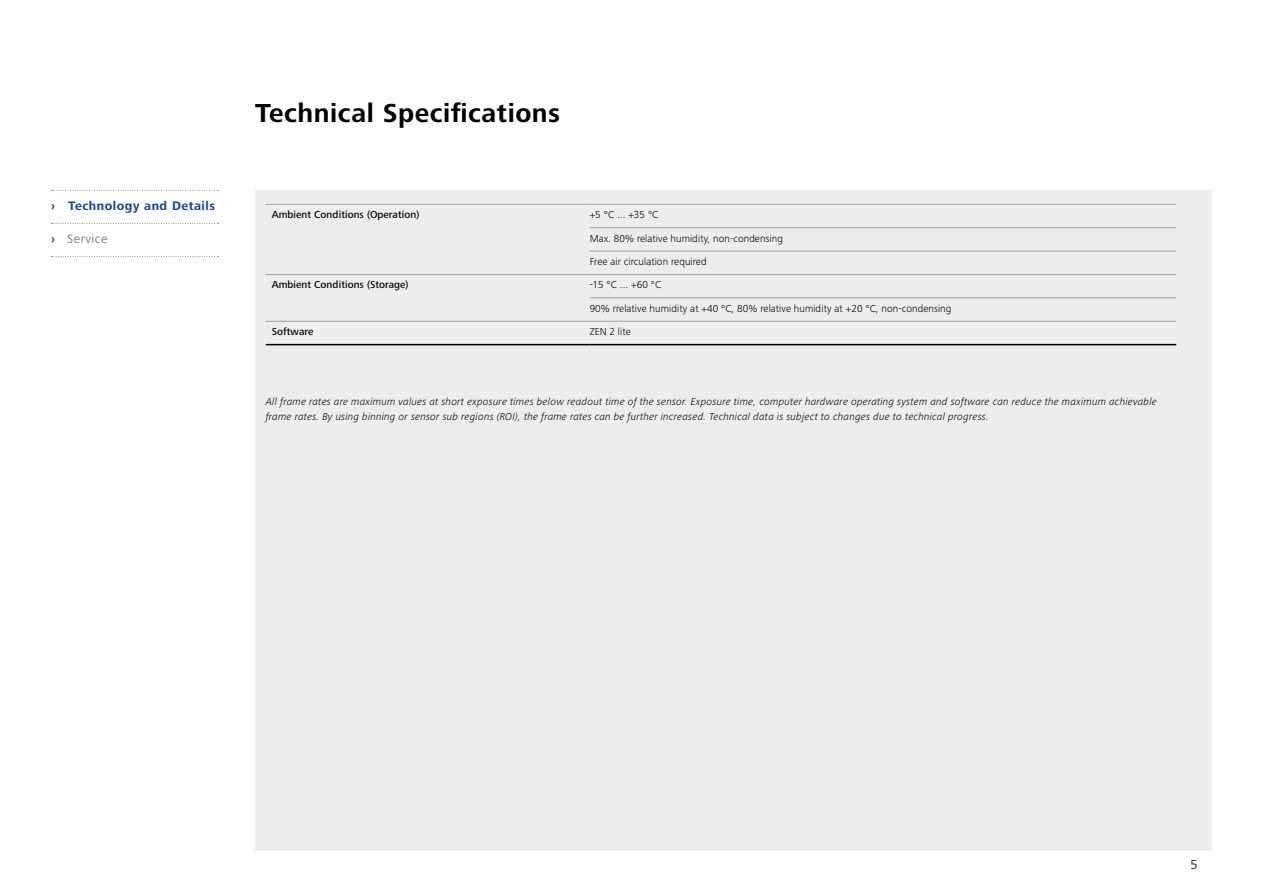
<style>
.page{position:relative;width:1263px;height:893px;background:#fff}
.page>*{position:absolute;margin:0;border:0;box-sizing:border-box;transform-origin:0 0}
.head_18_bd{font:700 27px "Zeiss Frutiger Next Pro";letter-spacing:.02em;color:#000}
.t1{font:300 13.5px "Zeiss Frutiger Next Pro";color:#000}
.t2{font:700 12.75px "Zeiss Frutiger Next Pro";letter-spacing:.04em;color:#164194}
.t3{font:12.75px "Zeiss Frutiger Next Pro";letter-spacing:.04em;color:#7c7b7b}
.caption_7_lt_it{font:italic 300 10.5px/15px "Zeiss Frutiger Next Pro";letter-spacing:.02em;color:#000}
.table_7_lt{font:300 10.5px "Zeiss Frutiger Next Pro";letter-spacing:.005em;color:#000}
.table_7_med{font:500 10.5px "Zeiss Frutiger Next Pro";letter-spacing:.005em;color:#000}
.s1{font-weight:700;color:#164194}
</style>
<div class="page">
<div style="left:255px;top:190px;width:957px;height:660px;background:#ededed"></div>
<hr style="left:266px;top:204px;width:324px;height:1px;background:#9d9d9c">
<hr style="left:590px;top:204px;width:586px;height:1px;background:#9d9d9c">
<hr style="left:590px;top:227px;width:586px;height:1px;background:#9d9d9c">
<hr style="left:590px;top:251px;width:586px;height:1px;background:#9d9d9c">
<hr style="left:266px;top:274px;width:324px;height:1px;background:#9d9d9c">
<hr style="left:590px;top:274px;width:586px;height:1px;background:#9d9d9c">
<hr style="left:590px;top:298px;width:586px;height:1px;background:#9d9d9c">
<hr style="left:266px;top:344px;width:324px;height:1px;background:#000">
<hr style="left:590px;top:344px;width:586px;height:1px;background:#000">
<hr style="left:266px;top:321px;width:324px;height:1px;background:#9d9d9c">
<hr style="left:590px;top:321px;width:586px;height:1px;background:#9d9d9c">
<svg style="left:51px;top:223px;width:168px;height:1px"></svg>
<svg style="left:51px;top:256px;width:168px;height:1px"></svg>
<svg style="left:51px;top:190px;width:168px;height:1px"></svg>
<p class="t2" style="left:51px;top:199px;width:165px">› Technology and Details</p>
<p class="t3" style="left:51px;top:232px;width:58px"><span class="s1">›</span> Service</p>
<p class="head_18_bd" style="left:255px;top:97px;width:307px">Technical Specifications</p>
<p class="table_7_med" style="left:272px;top:209px;width:149px">Ambient Conditions (Operation)</p>
<p class="table_7_lt" style="left:590px;top:209px;width:70px">+5 °C ... +35 °C</p>
<p class="table_7_lt" style="left:590px;top:232px;width:195px">Max. 80% relative humidity, non-condensing</p>
<p class="table_7_lt" style="left:590px;top:256px;width:118px">Free air circulation required</p>
<p class="table_7_med" style="left:272px;top:279px;width:138px">Ambient Conditions (Storage)</p>
<p class="table_7_lt" style="left:590px;top:279px;width:73px">-15 °C ... +60 °C</p>
<p class="table_7_lt" style="left:590px;top:302px;width:363px">90% rrelative humidity at +40 °C, 80% relative humidity at +20 °C, non-condensing</p>
<p class="table_7_med" style="left:272px;top:326px;width:43px">Software</p>
<p class="table_7_lt" style="left:590px;top:326px;width:43px">ZEN 2 lite</p>
<p class="caption_7_lt_it" style="left:266px;top:394px;width:893px">All frame rates are maximum values at short exposure times below readout time of the sensor. Exposure time, computer hardware operating system and software can reduce the maximum achievable frame rates. By using binning or sensor sub regions (ROI), the frame rates can be further increased. Technical data is subject to changes due to technical progress.</p>
<p class="t1" style="left:1190px;top:856px;width:9px">5</p>
</div>
